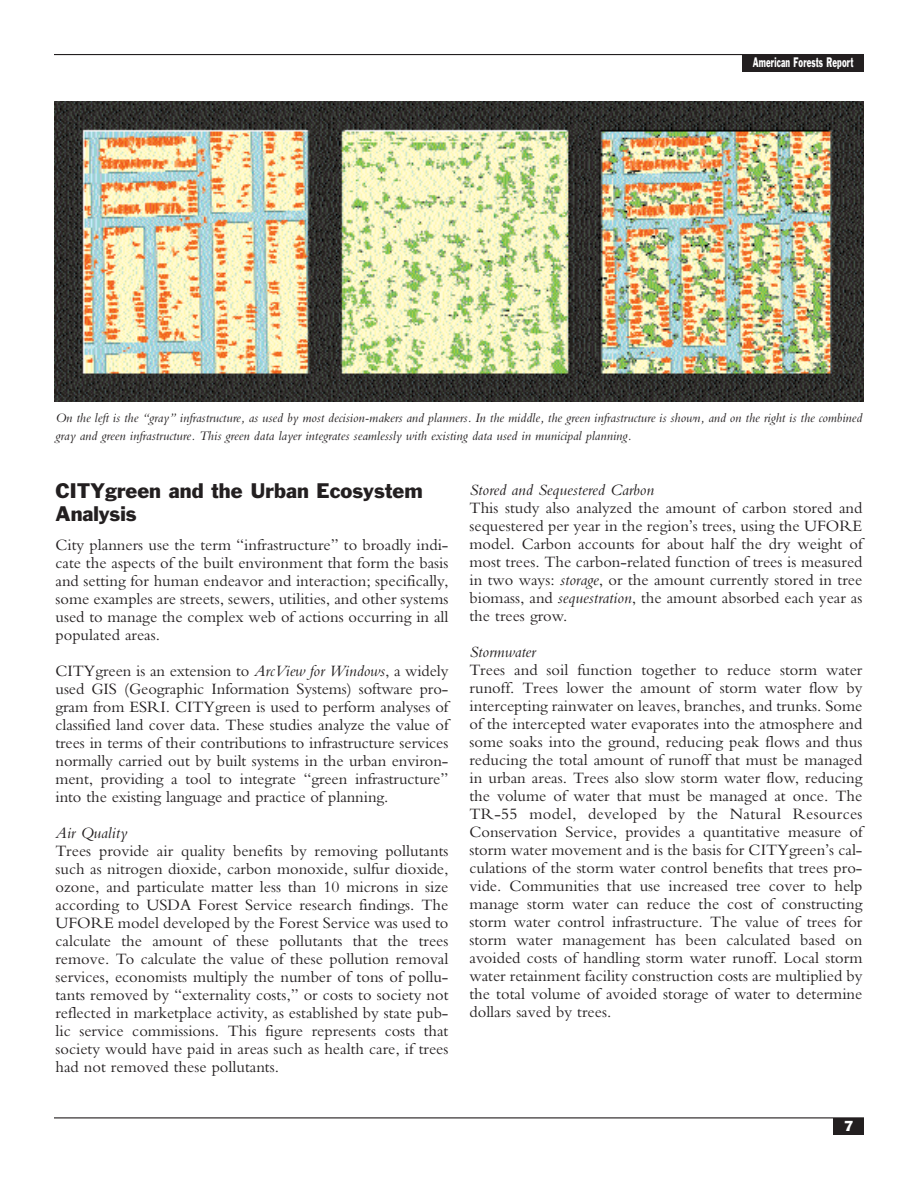
<style>
.page{position:relative;width:918px;height:1188px;background:#fff}
.page>*{position:absolute;margin:0;border:0;box-sizing:border-box;transform-origin:0 0}
.t1{font:19.5px/23.4px "Franklin Gothic";color:#231f20}
.t2{font:16.5px/18px "M Bembo";color:#231f20;text-align:justify}
.t3{font:italic 16.5px "M Bembo";color:#231f20}
.t4{font:italic 13.5px/18px "M Bembo";color:#231f20}
.t5{font:13.5px "Franklin Gothic";color:#fff}
.t6{font:12.75px "Franklin Gothic";letter-spacing:.015em;color:#fff;scale:.6 1}
.s1{font-style:italic}
</style>
<div class="page">
<hr style="left:54px;top:54px;width:810px;height:1px;background:#231f20">
<div style="left:742px;top:55px;width:122px;height:16px;background:#231f20"></div>
<div style="left:833px;top:1118px;width:31px;height:17px;background:#231f20"></div>
<hr style="left:54px;top:1117px;width:810px;height:1px;background:#231f20">
<img style="left:54px;top:101px;width:810px;height:300px">
<p class="t6" style="left:753px;top:58px;width:169px">American Forests Report</p>
<p class="t4" style="left:56px;top:410px;width:809px">On the left is the “gray” infrastructure, as used by most decision-makers and planners. In the middle, the green infrastructure is shown, and on the right is the combined gray and green infrastructure. This green data layer integrates seamlessly with existing data used in municipal planning.</p>
<p class="t1" style="left:56px;top:480px;width:369px">CITYgreen and the Urban Ecosystem<br>Analysis</p>
<p class="t2" style="left:56px;top:537px;width:395px">City planners use the term “infrastructure” to broadly indi&shy;cate the aspects of the built environment that form the basis and setting for human endeavor and interaction; specifically, some examples are streets, sewers, utilities, and other systems used to manage the complex web of actions occurring in all populated areas.</p>
<p class="t2" style="left:55px;top:663px;width:394px">CITYgreen is an extension to <span class="s1">ArcView for Windows</span>, a widely used GIS (Geographic Information Systems) software pro&shy;gram from ESRI. CITYgreen is used to perform analyses of classified land cover data. These studies analyze the value of trees in terms of their contributions to infrastructure services normally carried out by built systems in the urban environ&shy;ment, providing a tool to integrate “green infrastructure” into the existing language and practice of planning.</p>
<p class="t3" style="left:55px;top:827px;width:73px">Air Quality</p>
<p class="t2" style="left:55px;top:843px;width:395px">Trees provide air quality benefits by removing pollutants such as nitrogen dioxide, carbon monoxide, sulfur dioxide, ozone, and particulate matter less than 10 microns in size according to USDA Forest Service research findings. The UFORE model developed by the Forest Service was used to calculate the amount of these pollutants that the trees remove. To calculate the value of these pollution removal services, economists multiply the number of tons of pollu&shy;tants removed by “externality costs,” or costs to society not reflected in marketplace activity, as established by state pub&shy;lic service commissions. This figure represents costs that society would have paid in areas such as health care, if trees had not removed these pollutants.</p>
<p class="t3" style="left:470px;top:484px;width:186px">Stored and Sequestered Carbon</p>
<p class="t2" style="left:470px;top:501px;width:395px">This study also analyzed the amount of carbon stored and sequestered per year in the region’s trees, using the UFORE model. Carbon accounts for about half the dry weight of most trees. The carbon-related function of trees is measured in two ways: <span class="s1">storage</span>, or the amount currently stored in tree biomass, and <span class="s1">sequestration</span>, the amount absorbed each year as the trees grow.</p>
<p class="t3" style="left:470px;top:646px;width:68px">Stormwater</p>
<p class="t2" style="left:470px;top:663px;width:395px">Trees and soil function together to reduce storm water runoff. Trees lower the amount of storm water flow by intercepting rainwater on leaves, branches, and trunks. Some of the intercepted water evaporates into the atmosphere and some soaks into the ground, reducing peak flows and thus reducing the total amount of runoff that must be managed in urban areas. Trees also slow storm water flow, reducing the volume of water that must be managed at once. The TR-55 model, developed by the Natural Resources Conservation Service, provides a quantitative measure of storm water movement and is the basis for CITYgreen’s cal&shy;culations of the storm water control benefits that trees pro&shy;vide. Communities that use increased tree cover to help manage storm water can reduce the cost of constructing storm water control infrastructure. The value of trees for storm water management has been calculated based on avoided costs of handling storm water runoff. Local storm water retainment facility construction costs are multiplied by the total volume of avoided storage of water to determine dollars saved by trees.</p>
<p class="t5" style="left:844px;top:1121px;width:11px">7</p>
</div>
